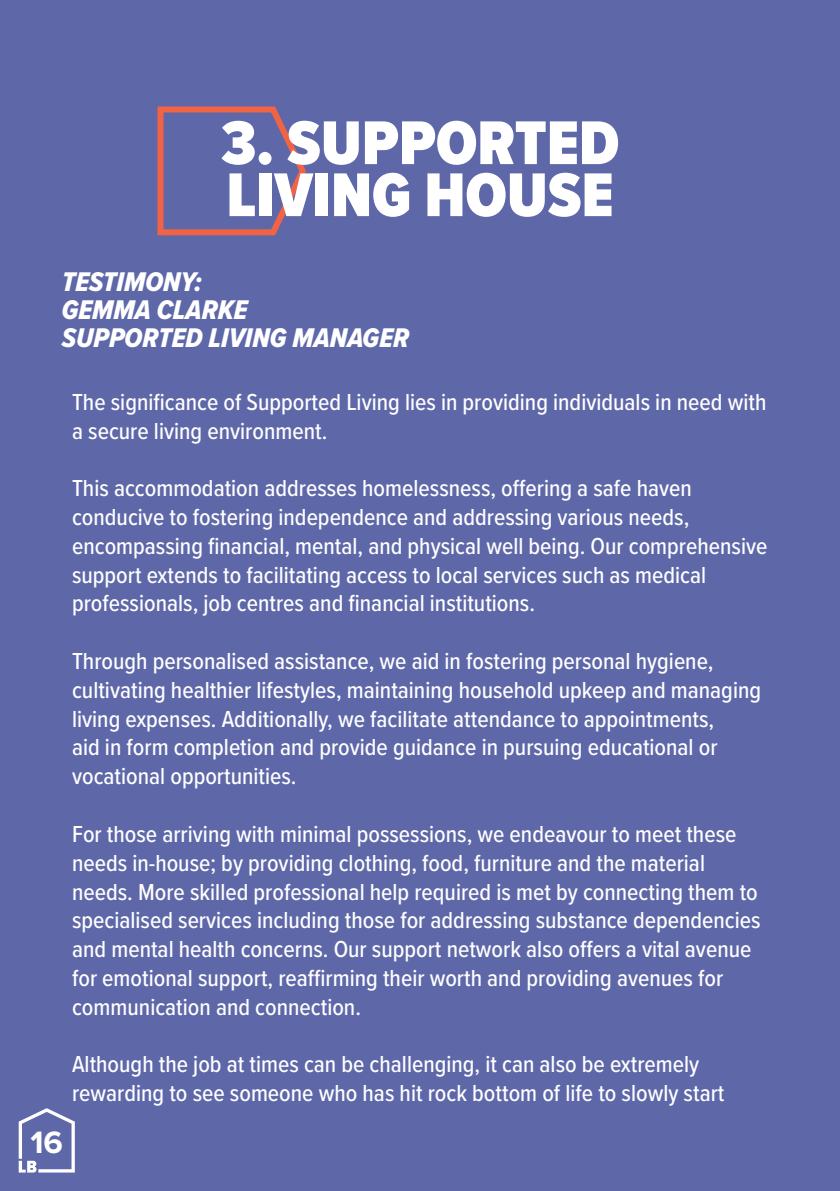
<style>
.page{position:relative;width:840px;height:1191px;background:#fff}
.page>*{position:absolute;margin:0;border:0;box-sizing:border-box;transform-origin:0 0}
.t1{font:900 64px "Proxima Nova Cond";color:#fff}
.t2{font:700 32px "Proxima Nova";color:#fff}
.t3{font:28px "Proxima Nova Cond Extrabld It";color:#fff}
.t4{font:500 24px/28.8px "Proxima Nova Cond";color:#fff}
</style>
<div class="page">
<div style="left:0;top:0;width:839px;height:1191px;background:#5e68a9"></div>
<svg style="left:157px;top:106px;width:149px;height:130px"></svg>
<svg style="left:19px;top:1108px;width:56px;height:64px"></svg>
<p class="t1" style="left:220px;top:96px;width:400px">3. SUPPORTED</p>
<p class="t1" style="left:226px;top:148px;width:388px">LIVING HOUSE</p>
<p class="t3" style="left:62px;top:261px;width:142px">TESTIMONY:</p>
<p class="t3" style="left:62px;top:289px;width:187px">GEMMA CLARKE</p>
<p class="t3" style="left:62px;top:317px;width:349px">SUPPORTED LIVING MANAGER</p>
<p class="t4" style="left:72px;top:386px;width:695px">The significance of Supported Living lies in providing individuals in need with a secure living environment.</p>
<p class="t4" style="left:72px;top:473px;width:696px">This accommodation addresses homelessness, offering a safe haven conducive to fostering independence and addressing various needs, encompassing financial, mental, and physical well being. Our comprehensive support extends to facilitating access to local services such as medical professionals, job centres and financial institutions.</p>
<p class="t4" style="left:72px;top:646px;width:690px">Through personalised assistance, we aid in fostering personal hygiene, cultivating healthier lifestyles, maintaining household upkeep and managing living expenses. Additionally, we facilitate attendance to appointments,<br>aid in form completion and provide guidance in pursuing educational or vocational opportunities.</p>
<p class="t4" style="left:72px;top:818px;width:689px">For those arriving with minimal possessions, we endeavour to meet these needs in-house; by providing clothing, food, furniture and the material needs. More skilled professional help required is met by connecting them to specialised services including those for addressing substance dependencies and mental health concerns. Our support network also offers a vital avenue for emotional support, reaffirming their worth and providing avenues for communication and connection.</p>
<p class="t4" style="left:72px;top:1049px;width:653px">Although the job at times can be challenging, it can also be extremely rewarding to see someone who has hit rock bottom of life to slowly start</p>
<h2 class="t2" style="left:30px;top:1119px;width:34px">16</h2>
</div>
